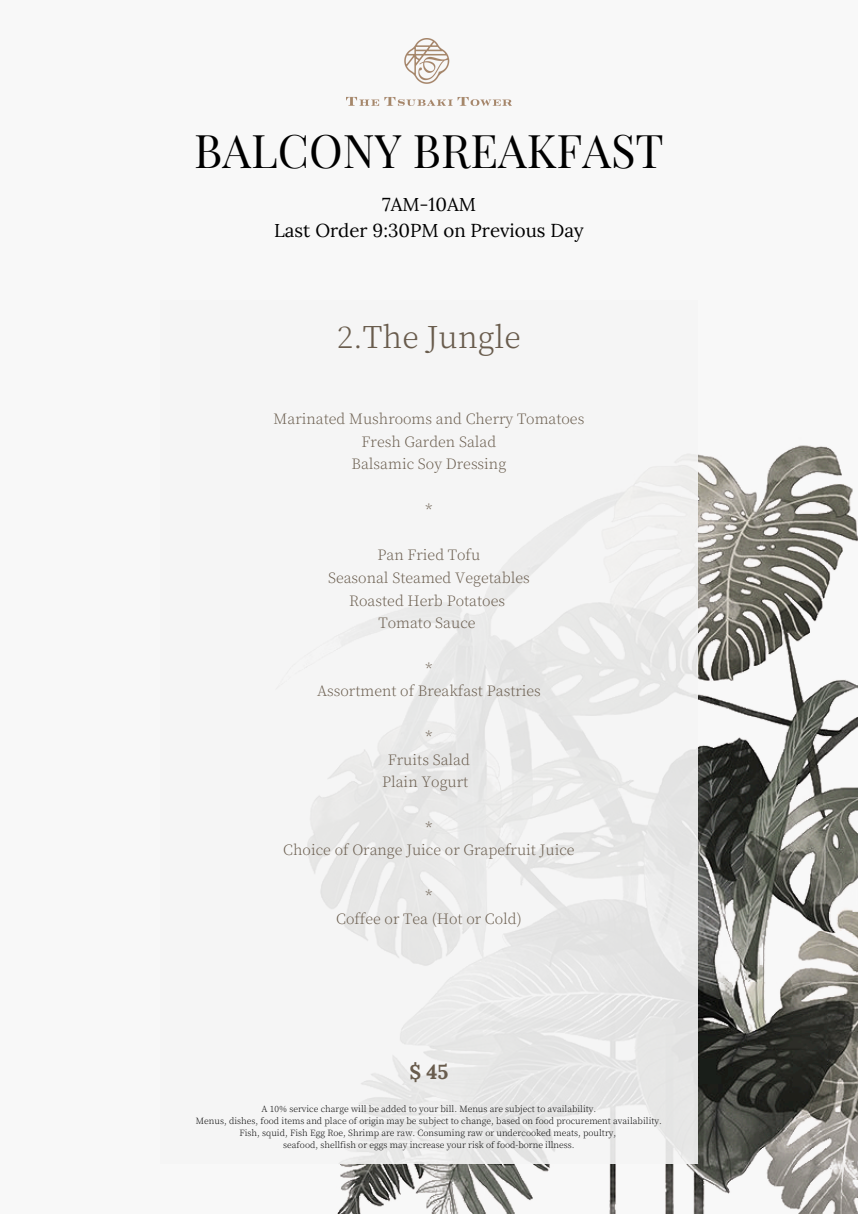
<style>
.page{position:relative;width:858px;height:1214px;background:#fff}
.page>*{position:absolute;margin:0;border:0;box-sizing:border-box;transform-origin:0 0}
.t1{font:45.4px "Playfair Display SC";color:#000}
.t2{font:300 30.3px "Source Han Serif JP";color:#695c4d}
.t3{font:700 20.2px "Lora";color:#695c4d}
.t4{font:18.7px/26px "Lora";color:#000;text-align:center}
.t5{font:200 14.4px/22.7px "Source Han Serif JP";color:#695c4d;text-align:center}
.t6{font:200 8.6px "Source Han Serif JP";color:#000}
.s1{font-weight:200}
</style>
<div class="page">
<div style="left:0;top:0;width:858px;height:1213px;background:#f8f8f8"></div>
<img style="left:338px;top:445px;width:520px;height:768px">
<div style="left:160px;top:300px;width:538px;height:864px;background:linear-gradient(to right,#f6f6f6,#ebebeb)"></div>
<img style="left:346px;top:39px;width:166px;height:66px">
<h5 class="t1" style="left:194px;top:118px;width:471px">BALCONY BREAKFAST</h5>
<p class="t4" style="left:274px;top:191px;width:311px">7AM-10AM<br>Last Order 9:30PM on Previous Day</p>
<p class="t2" style="left:337px;top:313px;width:185px"><span class="s1">2.</span>The Jungle</p>
<h1 class="t5" style="left:274px;top:406px;width:312px">Marinated Mushrooms and Cherry Tomatoes<br>Fresh Garden Salad<br>Balsamic Soy Dressing</h1>
<h4 class="t5" style="left:426px;top:497px;width:8px">*</h4>
<h4 class="t5" style="left:378px;top:542px;width:104px">Pan Fried Tofu</h4>
<h2 class="t5" style="left:328px;top:565px;width:203px">Seasonal Steamed Vegetables<br>Roasted Herb Potatoes<br>Tomato Sauce</h2>
<h2 class="t5" style="left:426px;top:656px;width:8px">*</h2>
<h5 class="t5" style="left:317px;top:679px;width:225px">Assortment of Breakfast Pastries</h5>
<h5 class="t5" style="left:426px;top:724px;width:8px">*</h5>
<h5 class="t5" style="left:382px;top:747px;width:89px">Fruits Salad<br>Plain Yogurt</h5>
<h5 class="t5" style="left:426px;top:815px;width:8px">*</h5>
<h5 class="t5" style="left:283px;top:837px;width:293px">Choice of Orange Juice or Grapefruit Juice</h5>
<h5 class="t5" style="left:426px;top:883px;width:8px">*</h5>
<h5 class="t5" style="left:336px;top:906px;width:187px">Coffee or Tea (Hot or Cold)</h5>
<h5 class="t3" style="left:409px;top:1058px;width:41px">$ 45</h5>
<h5 class="t6" style="left:262px;top:1102px;width:336px">A 10% service charge will be added to your bill. Menus are subject to availability.</h5>
<h3 class="t6" style="left:196px;top:1114px;width:468px">Menus, dishes, food items and place of origin may be subject to change, based on food procurement availability.</h3>
<p class="t6" style="left:239px;top:1125px;width:378px">Fish, squid, Fish Egg Roe, Shrimp are raw. Consuming raw or undercooked meats, poultry,</p>
<p class="t6" style="left:283px;top:1137px;width:293px">seafood, shellfish or eggs may increase your risk of food-borne illness.</p>
</div>
